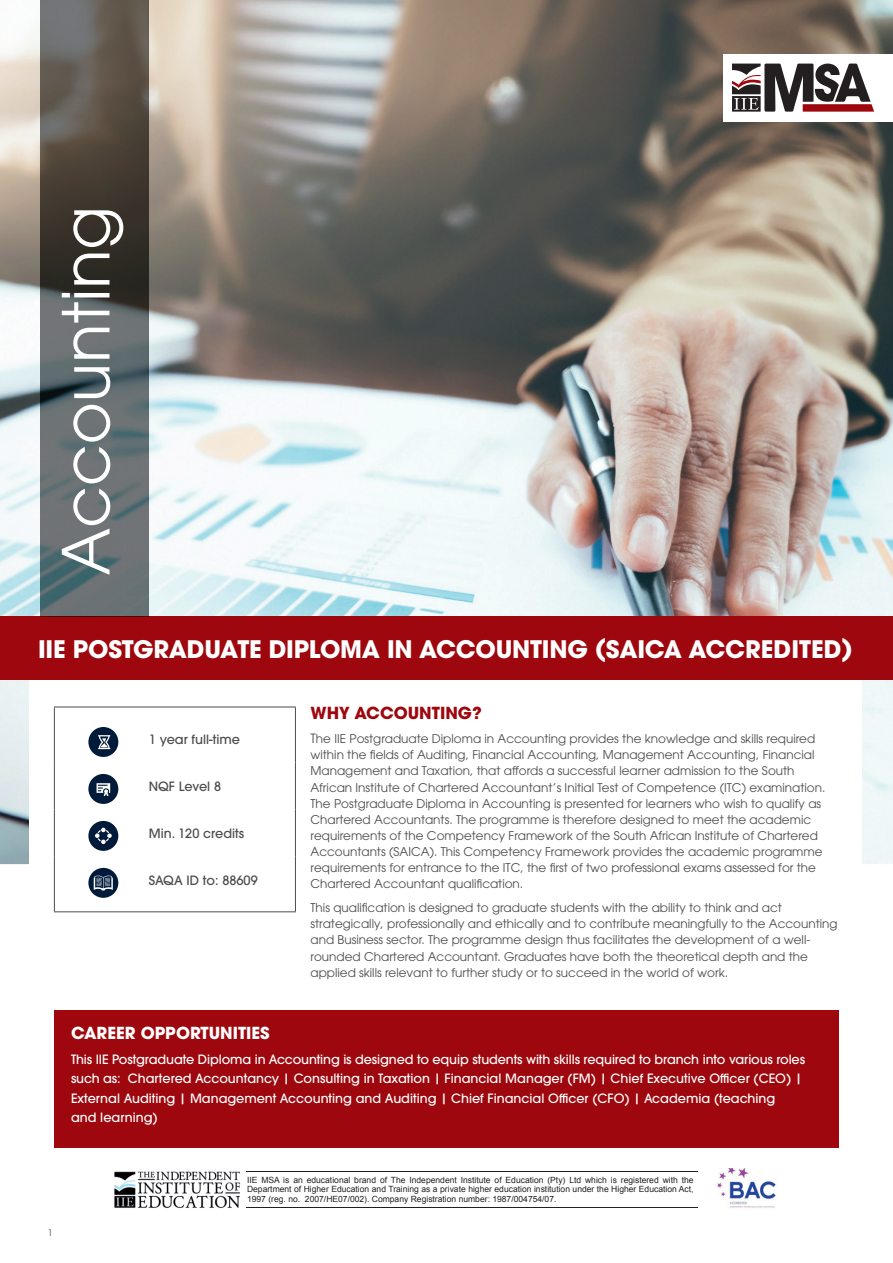
<style>
.page{position:relative;width:893px;height:1263px;background:#fff}
.page>*{position:absolute;margin:0;border:0;box-sizing:border-box;transform-origin:0 0}
.t1{font:64.5px "ITC Avant Garde Pro";color:#fff}
.t2{font:700 24px "ITC Avant Garde Pro";letter-spacing:-.01em;color:#fff}
.t3{font:700 16.5px "ITC Avant Garde Pro";color:#fff}
.t4{font:700 16.5px "ITC Avant Garde Pro";color:#9d070d}
.t5{font:500 12.75px/19.5px "ITC Avant Garde Pro";color:#fff}
.t6{font:500 12.75px "ITC Avant Garde Pro";color:#4b4c4d}
.t7{font:12px/16px "ITC Avant Garde Pro";color:#4b4c4d}
.t8{font:9px "ITC Avant Garde Pro";color:#4b4c4d}
.t9{font:8.55px/9.6px "Arial";color:#231f20;text-align:justify}
.s1{font-size:12.75px}
</style>
<div class="page">
<img style="left:0;top:0;width:893px;height:864px">
<div style="left:29px;top:680px;width:833px;height:503px;background:#fff"></div>
<div style="left:0;top:616px;width:893px;height:64px;background:#9d070d"></div>
<hr style="left:54px;top:707px;width:89px;height:1px;background:#4b4c4d">
<hr style="left:54px;top:707px;width:1px;height:55px;background:#4b4c4d">
<hr style="left:143px;top:707px;width:153px;height:1px;background:#4b4c4d">
<hr style="left:295px;top:707px;width:1px;height:55px;background:#4b4c4d">
<hr style="left:54px;top:762px;width:1px;height:47px;background:#4b4c4d">
<hr style="left:295px;top:762px;width:1px;height:47px;background:#4b4c4d">
<hr style="left:54px;top:809px;width:1px;height:47px;background:#4b4c4d">
<hr style="left:295px;top:809px;width:1px;height:47px;background:#4b4c4d">
<hr style="left:54px;top:856px;width:1px;height:55px;background:#4b4c4d">
<hr style="left:295px;top:856px;width:1px;height:55px;background:#4b4c4d">
<hr style="left:54px;top:911px;width:89px;height:1px;background:#4b4c4d">
<hr style="left:143px;top:911px;width:153px;height:1px;background:#4b4c4d">
<div style="left:88px;top:727px;width:30px;height:30px;background:#001a39;border-radius:50%"></div>
<svg style="left:98px;top:735px;width:12px;height:14px"></svg>
<div style="left:88px;top:774px;width:30px;height:30px;background:#001a39;border-radius:50%"></div>
<svg style="left:97px;top:783px;width:13px;height:13px"></svg>
<div style="left:88px;top:821px;width:30px;height:30px;background:#001a39;border-radius:50%"></div>
<svg style="left:95px;top:828px;width:17px;height:16px"></svg>
<div style="left:88px;top:868px;width:30px;height:30px;background:#001a39;border-radius:50%"></div>
<svg style="left:94px;top:875px;width:19px;height:15px"></svg>
<div style="left:54px;top:1010px;width:785px;height:138px;background:#9d070d"></div>
<img style="left:40px;top:0;width:108px;height:616px">
<hr style="left:40px;top:616px;width:108px;height:1px;background:#540000">
<div style="left:723px;top:54px;width:170px;height:68px;background:#fff"></div>
<svg style="left:732px;top:64px;width:142px;height:48px"></svg>
<img style="left:115px;top:1171px;width:126px;height:37px">
<hr style="left:246px;top:1172px;width:451px;height:1px;background:#231f20">
<hr style="left:246px;top:1207px;width:451px;height:1px;background:#231f20">
<img style="left:717px;top:1168px;width:59px;height:40px">
<h1 class="t1" style="left:46px;top:576px;width:371px;rotate:-90deg">Accounting</h1>
<h2 class="t2" style="left:38px;top:634px;width:816px">IIE POSTGRADUATE DIPLOMA IN ACCOUNTING (SAICA ACCREDITED)</h2>
<p class="t6" style="left:149px;top:731px;width:93px">1 year full-time</p>
<p class="t6" style="left:149px;top:778px;width:74px">NQF Level 8</p>
<p class="t6" style="left:149px;top:825px;width:97px">Min. 120 credits</p>
<p class="t6" style="left:149px;top:872px;width:110px">SAQA ID to: 88609</p>
<h3 class="t4" style="left:310px;top:702px;width:173px">WHY ACCOUNTING?</h3>
<p class="t7" style="left:310px;top:731px;width:516px"><span class="s1">T</span>he IIE Postgraduate Diploma in Accounting provides the knowledge and skills required within the fields of Auditing, Financial Accounting, Management Accounting, Financial Management and Taxation, that affords a successful learner admission to the South African Institute of Chartered Accountant’s Initial Test of Competence (ITC) examination.<br>The Postgraduate Diploma in Accounting is presented for learners who wish to qualify as Chartered Accountants. The programme is therefore designed to meet the academic requirements of the Competency Framework of the South African Institute of Chartered Accountants (SAICA). This Competency Framework provides the academic programme requirements for entrance to the ITC, the first of two professional exams assessed for the Chartered Accountant qualification.</p>
<p class="t7" style="left:310px;top:900px;width:529px">This qualification is designed to graduate students with the ability to think and act strategically, professionally and ethically and to contribute meaningfully to the Accounting and Business sector. The programme design thus facilitates the development of a well&shy;rounded Chartered Accountant. Graduates have both the theoretical depth and the applied skills relevant to further study or to succeed in the world of work.</p>
<h3 class="t3" style="left:71px;top:1022px;width:200px">CAREER OPPORTUNITIES</h3>
<p class="t5" style="left:71px;top:1049px;width:736px">This IIE Postgraduate Diploma in Accounting is designed to equip students with skills required to branch into various roles such as: Chartered Accountancy | Consulting in Taxation | Financial Manager (FM) | Chief Executive Officer (CEO) | External Auditing | Management Accounting and Auditing | Chief Financial Officer (CFO) | Academia (teaching<br>and learning)</p>
<p class="t8" style="left:48px;top:1227px;width:6px">1</p>
<p class="t9" style="left:247px;top:1175px;width:448px">IIE MSA is an educational brand of The Independent Institute of Education (Pty) Ltd which is registered with the Department of Higher Education and Training as a private higher education institution under the Higher Education Act, 1997 (reg. no. 2007/HE07/002). Company Registration number: 1987/004754/07.</p>
</div>
